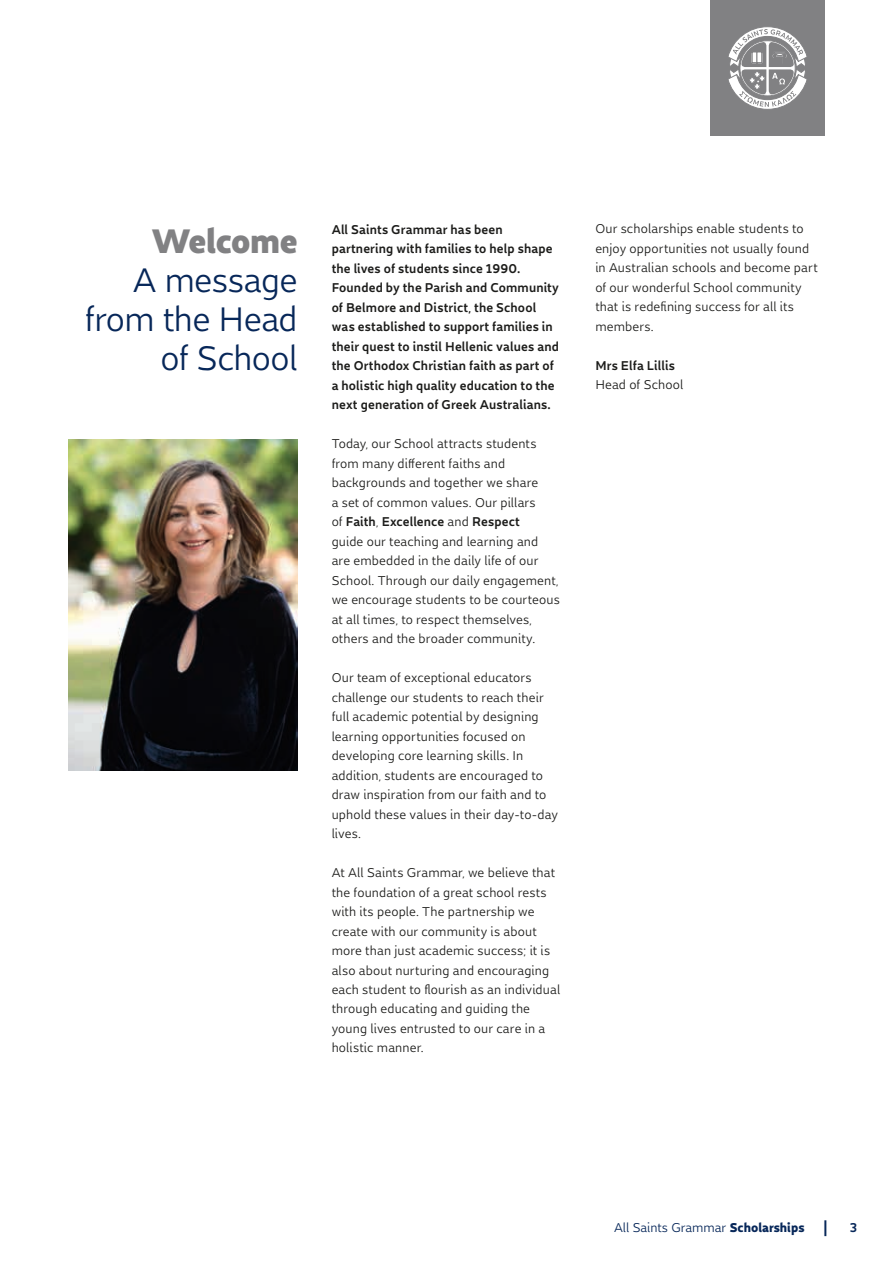
<style>
.page{position:relative;width:893px;height:1263px;background:#fff}
.page>*{position:absolute;margin:0;border:0;box-sizing:border-box;transform-origin:0 0}
.t1{font:36px/39px "Dupla";letter-spacing:-.015em;color:#072759;text-align:right}
.t2{font:900 36px "Dupla";letter-spacing:-.015em;color:#818183}
.t3{font:13.5px/19.5px "Dupla";letter-spacing:.01em;color:#1c1c1a}
.t4{font:700 13.5px/19.5px "Dupla";letter-spacing:.01em;color:#1c1c1a}
.t5{font:13.5px "Dupla";color:#072759}
.t6{font:700 13.5px "Dupla";color:#072759}
.s1{font-weight:700}
.s2{font-weight:800}
.s3{font-weight:700;font-size:16.5px}
</style>
<div class="page">
<img style="left:68px;top:439px;width:230px;height:332px">
<div style="left:710px;top:0;width:115px;height:136px;background:#818183"></div>
<svg style="left:728px;top:27px;width:79px;height:82px"></svg>
<h1 class="t2" style="left:152px;top:212px;width:147px">Welcome</h1>
<h1 class="t1" style="left:85px;top:260px;width:214px">A message from the Head of School</h1>
<p class="t4" style="left:332px;top:219px;width:229px">All Saints Grammar has been partnering with families to help shape the lives of students since 1990.<br>Founded by the Parish and Community of Belmore and District, the School was established to support families in their quest to instil Hellenic values and the Orthodox Christian faith as part of a holistic high quality education to the next generation of Greek Australians.</p>
<p class="t3" style="left:332px;top:433px;width:230px">Today, our School attracts students from many different faiths and backgrounds and together we share<br>a set of common values. Our pillars<br>of <span class="s1">Faith</span>, <span class="s1">Excellence</span> and <span class="s1">Respect<br></span>guide our teaching and learning and are embedded in the daily life of our School. Through our daily engagement, we encourage students to be courteous at all times, to respect themselves, others and the broader community.</p>
<p class="t3" style="left:332px;top:667px;width:228px">Our team of exceptional educators challenge our students to reach their full academic potential by designing learning opportunities focused on developing core learning skills. In addition, students are encouraged to draw inspiration from our faith and to uphold these values in their day-to-day lives.</p>
<p class="t3" style="left:332px;top:862px;width:230px">At All Saints Grammar, we believe that the foundation of a great school rests with its people. The partnership we create with our community is about more than just academic success; it is also about nurturing and encouraging each student to flourish as an individual through educating and guiding the young lives entrusted to our care in a holistic manner.</p>
<p class="t3" style="left:595px;top:219px;width:224px">Our scholarships enable students to enjoy opportunities not usually found in Australian schools and become part of our wonderful School community that is redefining success for all its members.</p>
<p class="t4" style="left:595px;top:355px;width:81px">Mrs Elfa Lillis</p>
<p class="t3" style="left:595px;top:375px;width:89px">Head of School</p>
<p class="t5" style="left:614px;top:1219px;width:215px">All Saints Grammar <span class="s2">Scholarships</span> <span class="s3">|</span></p>
<p class="t6" style="left:850px;top:1218px;width:9px">3</p>
</div>
